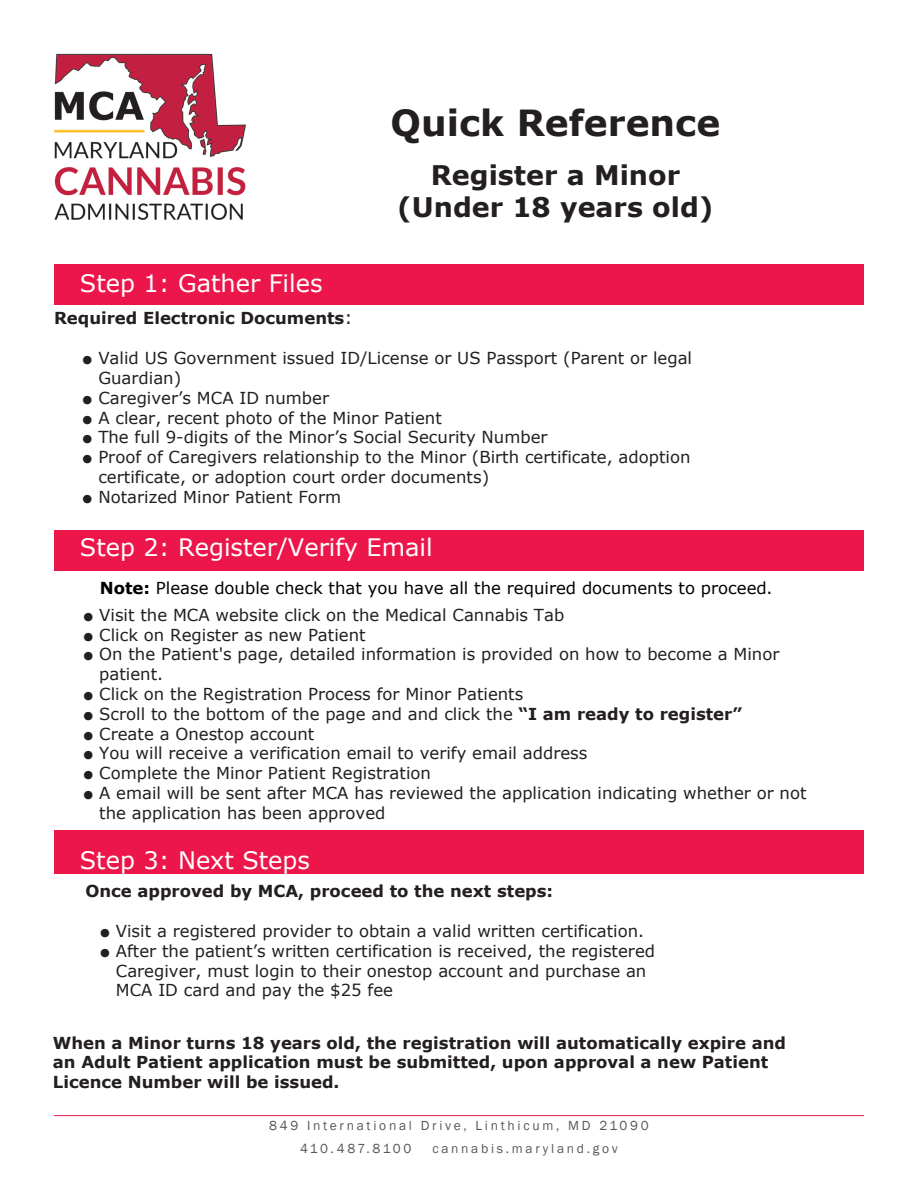
<style>
.page{position:relative;width:918px;height:1188px;background:#fff}
.page>*{position:absolute;margin:0;border:0;box-sizing:border-box;transform-origin:0 0}
.t1{font:700 36px "Verdana";color:#231f20}
.t2{font:700 27px/32.4px "Verdana";color:#231f20;text-align:center}
.t3{font:24px "Verdana";color:#fff}
.t4{font:16.5px/19.8px "Verdana";color:#231f20}
.t5{font:700 16.5px/19.8px "Verdana";color:#231f20}
.t6{font:16.5px "Verdana";color:#000}
.t7{font:13.5px "Franklin Gothic";letter-spacing:.2em;color:#57585a}
.t8{font:13.5px "Franklin Gothic";letter-spacing:.17em;color:#57585a}
.s1{font-weight:400;font-size:18px}
.s2{font-weight:700}
</style>
<div class="page">
<img style="left:54px;top:54px;width:192px;height:166px">
<div style="left:54px;top:264px;width:810px;height:41px;background:#ed164b"></div>
<div style="left:54px;top:530px;width:810px;height:41px;background:#ed164b"></div>
<div style="left:54px;top:831px;width:810px;height:43px;background:#ed164b"></div>
<hr style="left:54px;top:1115px;width:810px;height:1px;background:#ed164b">
<p class="t3" style="left:80px;top:267px;width:244px">Step 1: Gather Files</p>
<p class="t5" style="left:54px;top:307px;width:300px">Required Electronic Documents<span class="s1">:</span></p>
<p class="t1" style="left:391px;top:97px;width:331px">Quick Reference</p>
<p class="t2" style="left:397px;top:158px;width:318px">Register a Minor (Under 18 years old)</p>
<p class="t4" style="left:98px;top:348px;width:595px;text-indent:-15px">● Valid US Government issued ID/License or US Passport (Parent or legal<br>Guardian)</p>
<p class="t4" style="left:83px;top:388px;width:248px">● Caregiver’s MCA ID number</p>
<p class="t4" style="left:83px;top:407px;width:360px">● A clear, recent photo of the Minor Patient</p>
<p class="t4" style="left:83px;top:427px;width:466px">● The full 9-digits of the Minor’s Social Security Number</p>
<p class="t4" style="left:98px;top:447px;width:594px;text-indent:-15px">● Proof of Caregivers relationship to the Minor (Birth certificate, adoption certificate, or adoption court order documents)</p>
<p class="t4" style="left:83px;top:487px;width:260px">● Notarized Minor Patient Form</p>
<p class="t3" style="left:80px;top:531px;width:354px">Step 2: Register/Verify Email</p>
<p class="t6" style="left:100px;top:577px;width:674px"><span class="s2">Note:</span> Please double check that you have all the required documents to proceed.</p>
<p class="t4" style="left:84px;top:605px;width:482px">● Visit the MCA website click on the Medical Cannabis Tab</p>
<p class="t4" style="left:84px;top:625px;width:283px">● Click on Register as new Patient</p>
<p class="t4" style="left:99px;top:644px;width:682px;text-indent:-15px">● On the Patient's page, detailed information is provided on how to become a Minor patient.</p>
<p class="t4" style="left:84px;top:684px;width:441px">● Click on the Registration Process for Minor Patients</p>
<p class="t4" style="left:84px;top:704px;width:660px">● Scroll to the bottom of the page and and click the <span class="s2">“I am ready to register”</span></p>
<p class="t4" style="left:84px;top:724px;width:232px">● Create a Onestop account</p>
<p class="t4" style="left:84px;top:743px;width:505px">● You will receive a verification email to verify email address</p>
<p class="t4" style="left:84px;top:763px;width:349px">● Complete the Minor Patient Registration</p>
<p class="t4" style="left:99px;top:783px;width:709px;text-indent:-15px">● A email will be sent after MCA has reviewed the application indicating whether or not the application has been approved</p>
<p class="t3" style="left:80px;top:844px;width:232px">Step 3: Next Steps</p>
<p class="t5" style="left:85px;top:881px;width:469px">Once approved by MCA, proceed to the next steps:</p>
<p class="t4" style="left:100px;top:921px;width:545px">● Visit a registered provider to obtain a valid written certification.</p>
<p class="t4" style="left:116px;top:941px;width:541px;text-indent:-15px">● After the patient’s written certification is received, the registered<br>Caregiver, must login to their onestop account and purchase an<br>MCA ID card and pay the $25 fee</p>
<p class="t5" style="left:53px;top:1032px;width:735px">When a Minor turns 18 years old, the registration will automatically expire and an Adult Patient application must be submitted, upon approval a new Patient<br>Licence Number will be issued.</p>
<p class="t7" style="left:269px;top:1117px;width:381px">849 International Drive, Linthicum, MD 21090</p>
<p class="t8" style="left:300px;top:1140px;width:113px">410.487.8100</p>
<p class="t7" style="left:432px;top:1140px;width:187px">cannabis.maryland.gov</p>
</div>
